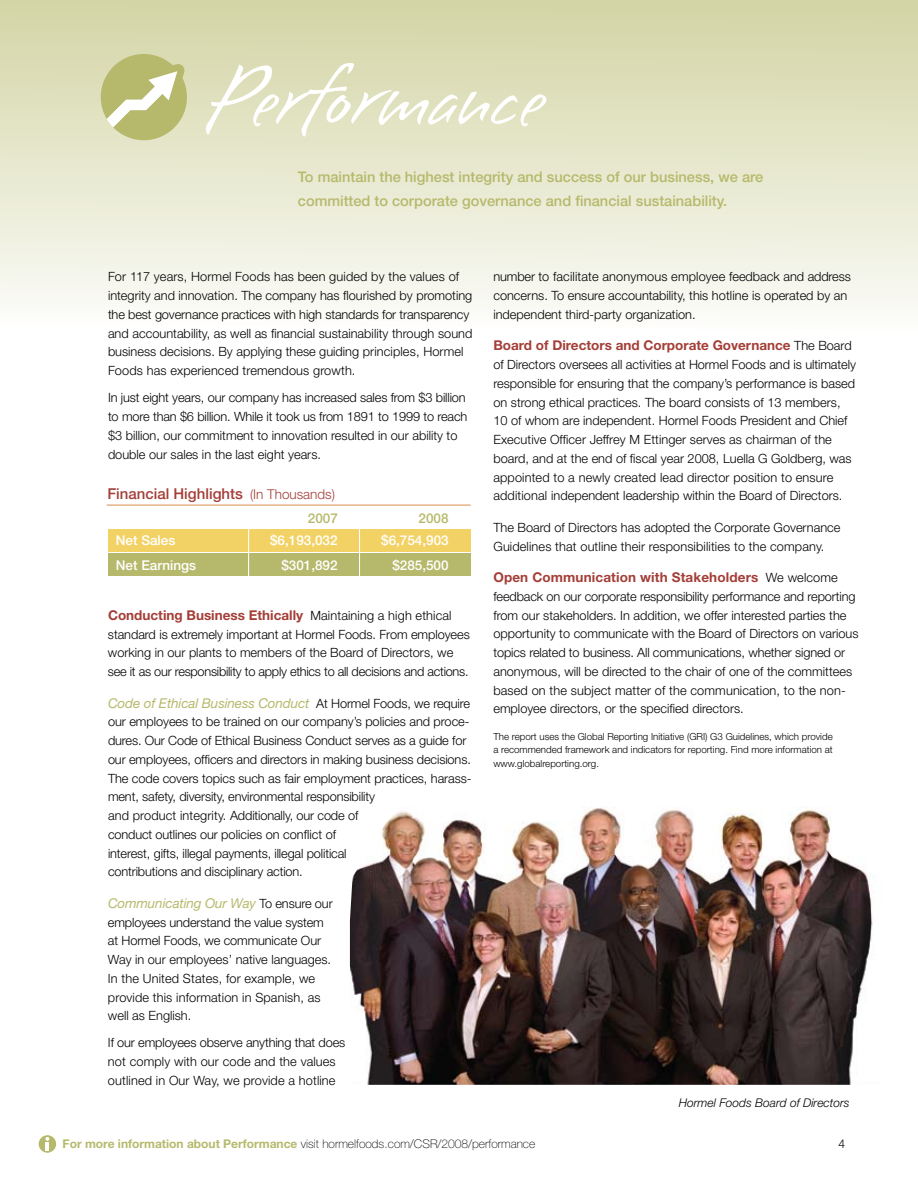
<style>
.page{position:relative;width:918px;height:1188px;background:#fff}
.page>*{position:absolute;margin:0;border:0;box-sizing:border-box;transform-origin:0 0}
.t1{font:112.5px "Brisa Alternates";color:#fff}
.t2{font:500 15px "Helvetica Neue";color:#a43e37}
.t3{font:500 14.7px/24px "Helvetica Neue";color:#b6b96b}
.t4{font:700 13.5px "Helvetica Neue";color:#a43e37}
.t5{font:italic 13.5px "Helvetica Neue";letter-spacing:-.01em;color:#b6b96b}
.t6{font:500 13.5px "Helvetica Neue";color:#fff}
.t7{font:500 13.5px "Helvetica Neue";color:#b6b96b}
.t8{font:300 12.75px/18.8px "Helvetica Neue";color:#000}
.t9{font:100 12px "Helvetica Neue";color:#000}
.t10{font:italic 300 12px "Helvetica Neue";color:#000}
.t11{font:300 12px "Helvetica Neue";color:#000}
.t12{font:300 9.75px/13.5px "Helvetica Neue";color:#000;text-align:justify}
.s1{font-weight:300;font-size:13.5px}
.s2{font-weight:300;font-size:12.75px;color:#000}
.s3{font-weight:300;font-style:normal;font-size:12.75px;color:#000}
.s4{font-weight:700;color:#b6b96b}
</style>
<div class="page">
<div style="left:0;top:0;width:918px;height:429px;background:linear-gradient(to bottom,#d4d5a6,#fff)"></div>
<svg style="left:101px;top:54px;width:86px;height:86px;background:#c8ca90"></svg>
<img style="left:350px;top:808px;width:523px;height:277px">
<div style="left:108px;top:529px;width:363px;height:22px;background:#f3d265"></div>
<div style="left:108px;top:554px;width:363px;height:22px;background:#b6b96b"></div>
<hr style="left:107px;top:505px;width:364px;height:1px;background:#d98e4e">
<hr style="left:248px;top:524px;width:1px;height:56px;background:#fff">
<hr style="left:359px;top:524px;width:1px;height:56px;background:#fff">
<div style="left:39px;top:1135px;width:17px;height:18px;background:#b6b96b;border-radius:50%"></div>
<svg style="left:45px;top:1137px;width:4px;height:14px"></svg>
<h1 class="t1" style="left:208px;top:40px;width:336px">Performance</h1>
<p class="t3" style="left:298px;top:165px;width:467px">To maintain the highest integrity and success of our business, we are committed to corporate governance and financial sustainability.</p>
<p class="t8" style="left:108px;top:267px;width:366px">For 117 years, Hormel Foods has been guided by the values of integrity and innovation. The company has flourished by promoting the best governance practices with high standards for transparency and accountability, as well as financial sustainability through sound business decisions. By applying these guiding principles, Hormel Foods has experienced tremendous growth.</p>
<p class="t8" style="left:108px;top:388px;width:361px">In just eight years, our company has increased sales from $3 billion to more than $6 billion. While it took us from 1891 to 1999 to reach $3 billion, our commitment to innovation resulted in our ability to double our sales in the last eight years.</p>
<p class="t2" style="left:107px;top:485px;width:229px">Financial Highlights <span class="s1">(In Thousands)</span></p>
<p class="t6" style="left:116px;top:532px;width:61px">Net Sales</p>
<p class="t6" style="left:281px;top:557px;width:58px">$301,892</p>
<p class="t7" style="left:308px;top:511px;width:32px">2007</p>
<p class="t6" style="left:270px;top:532px;width:69px">$6,193,032</p>
<p class="t6" style="left:116px;top:557px;width:82px">Net Earnings</p>
<p class="t7" style="left:419px;top:511px;width:32px">2008</p>
<p class="t6" style="left:381px;top:532px;width:69px">$6,754,903</p>
<p class="t6" style="left:392px;top:557px;width:58px">$285,500</p>
<p class="t4" style="left:108px;top:607px;width:345px">Conducting Business Ethically <span class="s2">Maintaining a high ethical</span></p>
<p class="t8" style="left:108px;top:624px;width:363px">standard is extremely important at Hormel Foods. From employees working in our plants to members of the Board of Directors, we see it as our responsibility to apply ethics to all decisions and actions.</p>
<p class="t5" style="left:108px;top:695px;width:364px">Code of Ethical Business Conduct <span class="s3">At Hormel Foods, we require</span></p>
<p class="t8" style="left:108px;top:712px;width:365px">our employees to be trained on our company’s policies and proce&shy;dures. Our Code of Ethical Business Conduct serves as a guide for our employees, officers and directors in making business decisions.<br>The code covers topics such as fair employment practices, harass&shy;ment, safety, diversity, environmental responsibility<br>and product integrity. Additionally, our code of<br>conduct outlines our policies on conflict of<br>interest, gifts, illegal payments, illegal political<br>contributions and disciplinary action.</p>
<p class="t5" style="left:108px;top:895px;width:226px">Communicating Our Way <span class="s3">To ensure our</span></p>
<p class="t8" style="left:108px;top:912px;width:225px">employees understand the value system at Hormel Foods, we communicate Our Way in our employees’ native languages.<br>In the United States, for example, we provide this information in Spanish, as well as English.</p>
<p class="t8" style="left:108px;top:1033px;width:239px">If our employees observe anything that does not comply with our code and the values outlined in Our Way, we provide a hotline</p>
<p class="t8" style="left:493px;top:267px;width:359px">number to facilitate anonymous employee feedback and address concerns. To ensure accountability, this hotline is operated by an independent third-party organization.</p>
<p class="t4" style="left:493px;top:337px;width:360px">Board of Directors and Corporate Governance <span class="s2">The Board</span></p>
<p class="t8" style="left:493px;top:355px;width:364px">of Directors oversees all activities at Hormel Foods and is ultimately responsible for ensuring that the company’s performance is based on strong ethical practices. The board consists of 13 members, 10 of whom are independent. Hormel Foods President and Chief Executive Officer Jeffrey M Ettinger serves as chairman of the board, and at the end of fiscal year 2008, Luella G Goldberg, was appointed to a newly created lead director position to ensure additional independent leadership within the Board of Directors.</p>
<p class="t8" style="left:493px;top:518px;width:348px">The Board of Directors has adopted the Corporate Governance<br>Guidelines that outline their responsibilities to the company.</p>
<p class="t4" style="left:493px;top:569px;width:346px">Open Communication with Stakeholders <span class="s2">We welcome</span></p>
<p class="t8" style="left:493px;top:587px;width:367px">feedback on our corporate responsibility performance and reporting from our stakeholders. In addition, we offer interested parties the opportunity to communicate with the Board of Directors on various topics related to business. All communications, whether signed or anonymous, will be directed to the chair of one of the committees based on the subject matter of the communication, to the non&shy;employee directors, or the specified directors.</p>
<p class="t12" style="left:493px;top:729px;width:341px">The report uses the Global Reporting Initiative (GRI) G3 Guidelines, which provide a recommended framework and indicators for reporting. Find more information at www.globalreporting.org.</p>
<p class="t10" style="left:679px;top:1096px;width:172px">Hormel Foods Board of Directors</p>
<p class="t9" style="left:63px;top:1137px;width:474px"><span class="s4">For more information about Performance</span> visit hormelfoods.com/CSR/2008/performance</p>
<p class="t11" style="left:839px;top:1137px;width:8px">4</p>
</div>
